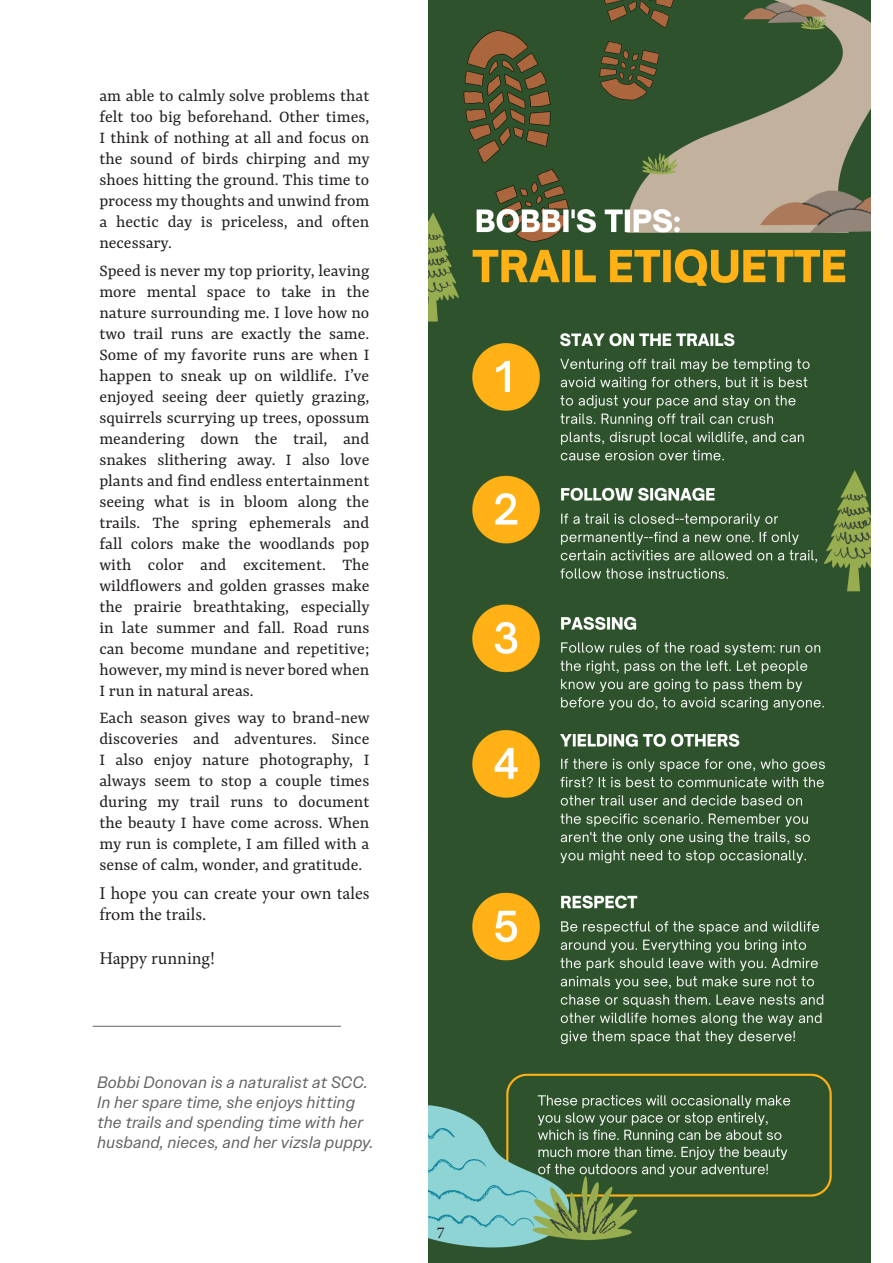
<style>
.page{position:relative;width:893px;height:1263px;background:#fff}
.page>*{position:absolute;margin:0;border:0;box-sizing:border-box;transform-origin:0 0}
.Body_Text{font:18px/21px "Yrsa";color:#231f20;text-align:justify}
.t1{font:18px/21.6px "Minion Pro";letter-spacing:-.005em;color:#231f20}
.t2{font:italic 16.5px/19.8px "Owners Text";color:#636366}
.t3{font:16.5px "Minion Pro";color:#231f20}
</style>
<div class="page">
<img style="left:428px;top:0;width:443px;height:1263px">
<hr style="left:93px;top:1026px;width:248px;height:1px;background:#636366">
<p class="Body_Text" style="left:99px;top:86px;width:272px">am able to calmly solve problems that felt too big beforehand. Other times, I think of nothing at all and focus on the sound of birds chirping and my shoes hitting the ground. This time to process my thoughts and unwind from a hectic day is priceless, and often necessary.</p>
<p class="Body_Text" style="left:99px;top:261px;width:272px">Speed is never my top priority, leaving more mental space to take in the nature surrounding me. I love how no two trail runs are exactly the same.<br>Some of my favorite runs are when I happen to sneak up on wildlife. I’ve enjoyed seeing deer quietly grazing, squirrels scurrying up trees, opossum meandering down the trail, and snakes slithering away. I also love plants and find endless entertainment seeing what is in bloom along the trails. The spring ephemerals and fall colors make the woodlands pop with color and excitement. The wildflowers and golden grasses make the prairie breathtaking, especially in late summer and fall. Road runs can become mundane and repetitive; however, my mind is never bored when I run in natural areas.</p>
<p class="Body_Text" style="left:99px;top:708px;width:272px">Each season gives way to brand-new discoveries and adventures. Since I also enjoy nature photography, I always seem to stop a couple times during my trail runs to document the beauty I have come across. When my run is complete, I am filled with a sense of calm, wonder, and gratitude.</p>
<p class="t1" style="left:99px;top:882px;width:271px">I hope you can create your own tales from the trails.</p>
<p class="t1" style="left:99px;top:947px;width:117px">Happy running!</p>
<p class="t2" style="left:97px;top:1072px;width:278px">Bobbi Donovan is a naturalist at SCC.<br>In her spare time, she enjoys hitting the trails and spending time with her husband, nieces, and her vizsla puppy.</p>
<p class="t3" style="left:437px;top:1221px;width:9px">7</p>
</div>
